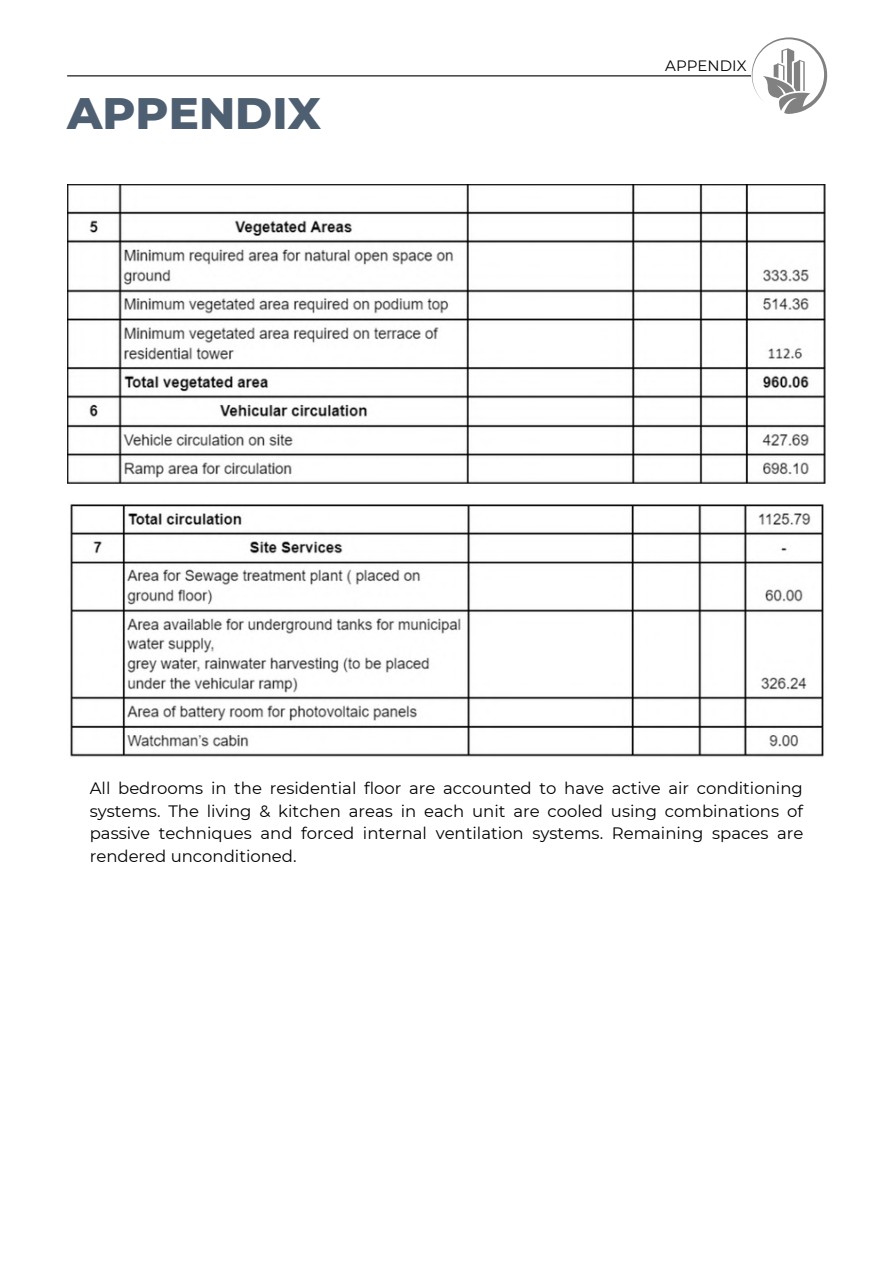
<style>
.page{position:relative;width:893px;height:1264px;background:#fff}
.page>*{position:absolute;margin:0;border:0;box-sizing:border-box;transform-origin:0 0}
.t1{font:800 45px "Montserrat";color:#4e5f72}
.t2{font:16.5px/22.5px "Montserrat";color:#000;text-align:justify}
.t3{font:15px "Montserrat";color:#000}
</style>
<div class="page">
<img style="left:67px;top:184px;width:758px;height:299px">
<img style="left:70px;top:504px;width:754px;height:253px">
<hr style="left:67px;top:75px;width:684px;height:1px;background:#000">
<svg style="left:751px;top:37px;width:76px;height:77px"></svg>
<h1 class="t1" style="left:67px;top:85px;width:255px">APPENDIX</h1>
<p class="t3" style="left:665px;top:56px;width:83px">APPENDIX</p>
<p class="t2" style="left:90px;top:777px;width:715px">All bedrooms in the residential floor are accounted to have active air conditioning systems. The living &amp; kitchen areas in each unit are cooled using combinations of passive techniques and forced internal ventilation systems. Remaining spaces are rendered unconditioned.</p>
</div>
